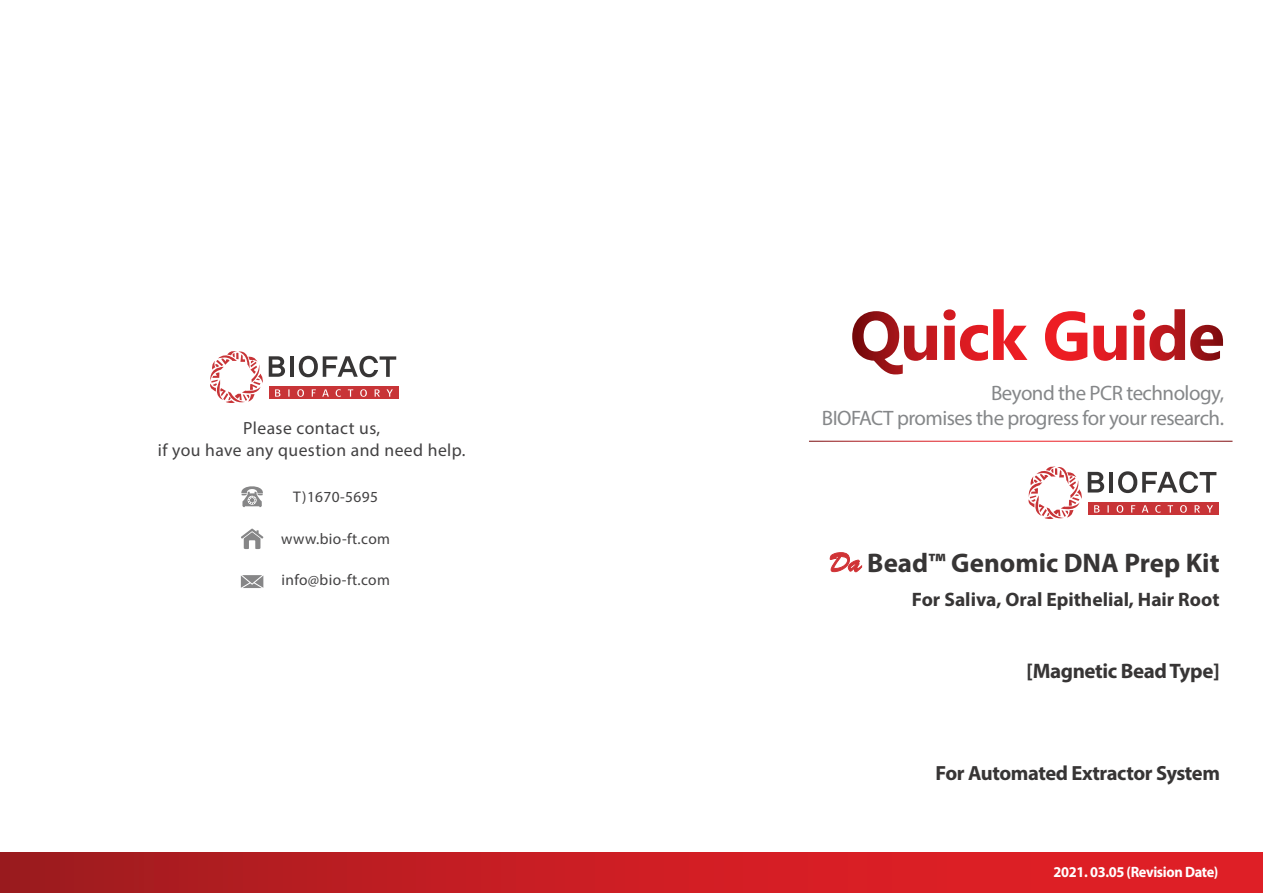
<style>
.page{position:relative;width:1263px;height:893px;background:#fff}
.page>*{position:absolute;margin:0;border:0;box-sizing:border-box;transform-origin:0 0}
.t1{font:700 27px "Myriad Pro";color:#373535}
.t2{font:700 21px "Myriad Pro";letter-spacing:-.02em;color:#373535}
.t3{font:20.85px/25px "Myriad Pro";letter-spacing:-.025em;color:#858789;text-align:right}
.t4{font:700 20.55px "Myriad Pro";letter-spacing:-.02em;color:#373535}
.t5{font:700 19.5px "Myriad Pro";color:#373535}
.t6{font:17.55px/21.1px "Myriad Pro";letter-spacing:.025em;color:#424142;text-align:center}
.t7{font:15.45px "Myriad Pro";letter-spacing:.025em;color:#424142}
.t8{font:700 15px "Myriad Pro";letter-spacing:-.025em;color:#fff;scale:.96 1}
</style>
<div class="page">
<div style="left:0;top:852px;width:1263px;height:41px;background:linear-gradient(to right,#a51c1f,#eb2027)"></div>
<svg style="left:852px;top:311px;width:85px;height:63px"></svg>
<svg style="left:943px;top:309px;width:84px;height:52px"></svg>
<svg style="left:1045px;top:311px;width:42px;height:50px"></svg>
<svg style="left:1093px;top:326px;width:33px;height:35px"></svg>
<svg style="left:1133px;top:309px;width:90px;height:52px"></svg>
<svg style="left:1088px;top:472px;width:16px;height:20px"></svg>
<hr style="left:1109px;top:472px;width:4px;height:20px;background:#373535">
<svg style="left:1118px;top:471px;width:98px;height:22px"></svg>
<div style="left:1088px;top:502px;width:130px;height:13px;background:#c83437"></div>
<svg style="left:1094px;top:505px;width:5px;height:8px"></svg>
<svg style="left:1107px;top:505px;width:2px;height:8px"></svg>
<svg style="left:1116px;top:505px;width:7px;height:8px"></svg>
<svg style="left:1131px;top:505px;width:4px;height:8px"></svg>
<svg style="left:1142px;top:505px;width:6px;height:8px"></svg>
<svg style="left:1155px;top:505px;width:6px;height:8px"></svg>
<svg style="left:1167px;top:505px;width:6px;height:8px"></svg>
<svg style="left:1180px;top:505px;width:7px;height:8px"></svg>
<svg style="left:1194px;top:505px;width:6px;height:8px"></svg>
<svg style="left:1206px;top:505px;width:7px;height:8px"></svg>
<svg style="left:1028px;top:466px;width:54px;height:53px"></svg>
<svg style="left:269px;top:356px;width:16px;height:21px"></svg>
<hr style="left:290px;top:356px;width:4px;height:21px;background:#373535">
<svg style="left:299px;top:356px;width:97px;height:21px"></svg>
<div style="left:269px;top:386px;width:129px;height:13px;background:#c83437"></div>
<svg style="left:275px;top:389px;width:5px;height:8px"></svg>
<svg style="left:288px;top:389px;width:2px;height:8px"></svg>
<svg style="left:297px;top:389px;width:7px;height:8px"></svg>
<svg style="left:312px;top:389px;width:4px;height:8px"></svg>
<svg style="left:322px;top:389px;width:7px;height:8px"></svg>
<svg style="left:336px;top:389px;width:5px;height:8px"></svg>
<svg style="left:348px;top:389px;width:5px;height:8px"></svg>
<svg style="left:360px;top:389px;width:7px;height:8px"></svg>
<svg style="left:375px;top:389px;width:5px;height:8px"></svg>
<svg style="left:386px;top:389px;width:7px;height:8px"></svg>
<svg style="left:210px;top:351px;width:53px;height:52px"></svg>
<svg style="left:241px;top:529px;width:22px;height:20px"></svg>
<svg style="left:241px;top:575px;width:22px;height:13px"></svg>
<svg style="left:241px;top:486px;width:22px;height:21px"></svg>
<svg style="left:830px;top:552px;width:32px;height:20px"></svg>
<p class="t6" style="left:158px;top:418px;width:309px">Please contact us,<br>if you have any question and need help.</p>
<p class="t7" style="left:293px;top:487px;width:86px">T)1670-5695</p>
<p class="t7" style="left:281px;top:529px;width:110px">www.bio-ft.com</p>
<p class="t7" style="left:281px;top:571px;width:110px">info@bio-ft.com</p>
<p class="t3" style="left:822px;top:380px;width:404px">Beyond the PCR technology,<br>BIOFACT promises the progress for your research.</p>
<p class="t1" style="left:867px;top:545px;width:354px">Bead™ Genomic DNA Prep Kit</p>
<p class="t5" style="left:912px;top:587px;width:309px">For Saliva, Oral Epithelial, Hair Root</p>
<p class="t2" style="left:1026px;top:657px;width:195px">[Magnetic Bead Type]</p>
<p class="t4" style="left:936px;top:760px;width:286px">For Automated Extractor System</p>
<p class="t8" style="left:1054px;top:862px;width:173px">2021. 03.05 (Revision Date)</p>
</div>
